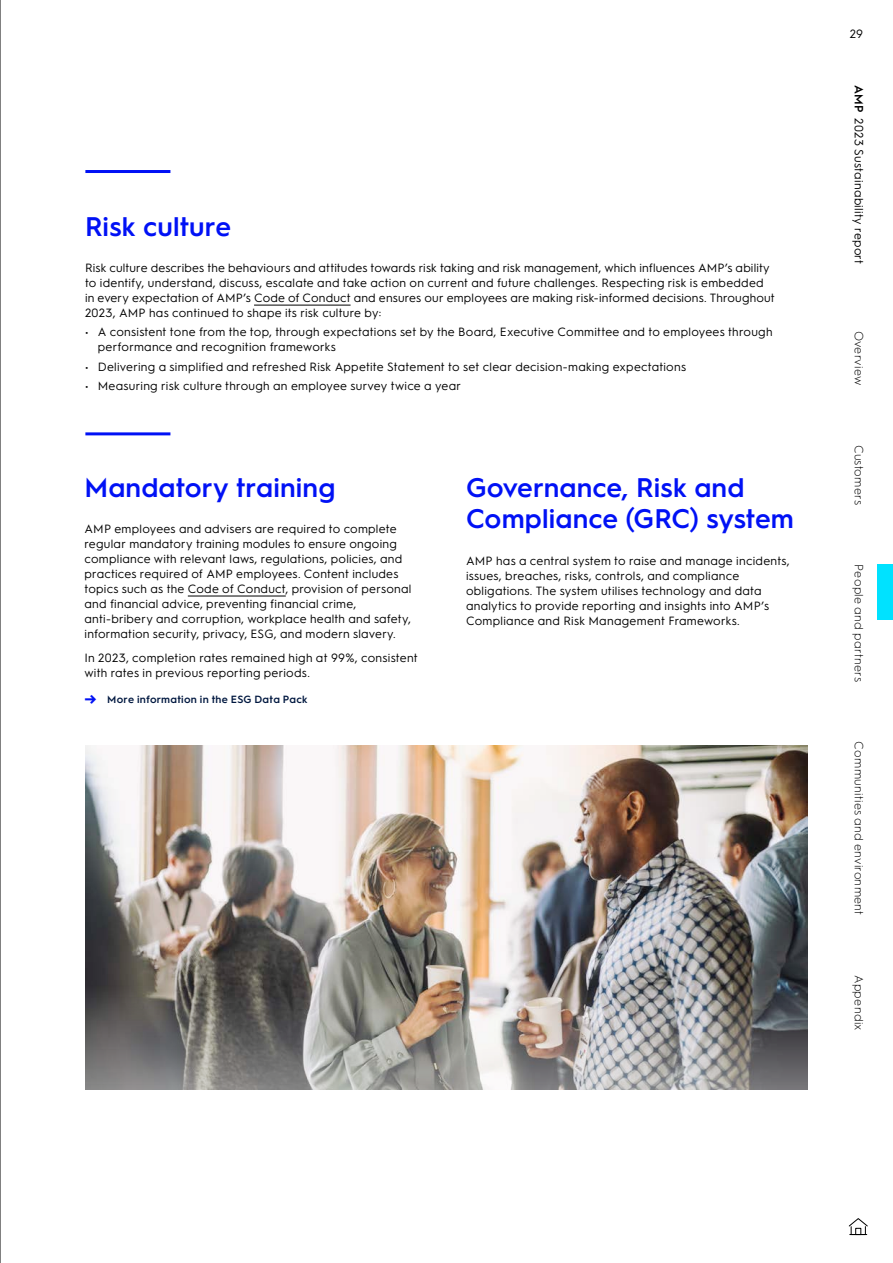
<style>
.page{position:relative;width:893px;height:1263px;background:#fff}
.page>*{position:absolute;margin:0;border:0;box-sizing:border-box;transform-origin:0 0}
.t1{font:600 27px/31.5px "Hurme Geometric Sans 1";letter-spacing:.005em;color:#0011f5}
.t2{font:12px/15px "Hurme Geometric Sans 1";letter-spacing:.02em;color:#000}
.t3{font:300 12px "Hurme Geometric Sans 1";letter-spacing:.02em;color:#000}
.t4{font:600 10.5px "Hurme Geometric Sans 1";letter-spacing:.025em;color:#001840}
.s1{font-size:18px;color:#0011f5}
.s2{font-weight:600}
</style>
<div class="page">
<hr style="left:254px;top:305px;width:97px;height:1px;background:#000">
<hr style="left:85px;top:170px;width:85px;height:3px;background:#0011f5">
<hr style="left:85px;top:432px;width:85px;height:3px;background:#0011f5">
<hr style="left:188px;top:596px;width:98px;height:1px;background:#000">
<img style="left:85px;top:745px;width:723px;height:345px">
<img style="left:85px;top:801px;width:722px;height:289px">
<div style="left:878px;top:564px;width:15px;height:56px;background:#00e2ff"></div>
<hr style="left:0;top:0;width:1px;height:1263px;background:#000">
<svg style="left:848px;top:1218px;width:20px;height:17px"></svg>
<h1 class="t1" style="left:85px;top:209px;width:148px">Risk culture</h1>
<p class="t2" style="left:85px;top:260px;width:691px">Risk culture describes the behaviours and attitudes towards risk taking and risk management, which influences AMP’s ability to identify, understand, discuss, escalate and take action on current and future challenges. Respecting risk is embedded in every expectation of AMP’s Code of Conduct and ensures our employees are making risk-informed decisions. Throughout 2023, AMP has continued to shape its risk culture by:</p>
<p class="t2" style="left:98px;top:324px;width:676px;text-indent:-13px">• A consistent tone from the top, through expectations set by the Board, Executive Committee and to employees through performance and recognition frameworks</p>
<p class="t2" style="left:85px;top:358px;width:603px">• Delivering a simplified and refreshed Risk Appetite Statement to set clear decision-making expectations</p>
<p class="t2" style="left:85px;top:377px;width:378px">• Measuring risk culture through an employee survey twice a year</p>
<h1 class="t1" style="left:85px;top:470px;width:252px">Mandatory training</h1>
<p class="t2" style="left:85px;top:520px;width:328px">AMP employees and advisers are required to complete regular mandatory training modules to ensure ongoing compliance with relevant laws, regulations, policies, and practices required of AMP employees. Content includes topics such as the Code of Conduct, provision of personal and financial advice, preventing financial crime, anti-bribery and corruption, workplace health and safety, information security, privacy, ESG, and modern slavery.</p>
<p class="t2" style="left:85px;top:649px;width:335px">In 2023, completion rates remained high at 99%, consistent with rates in previous reporting periods.</p>
<p class="t4" style="left:85px;top:692px;width:225px"><span class="s1">→</span> More information in the ESG Data Pack</p>
<h1 class="t1" style="left:466px;top:470px;width:329px">Governance, Risk and<br>Compliance (GRC) system</h1>
<p class="t2" style="left:466px;top:552px;width:325px">AMP has a central system to raise and manage incidents, issues, breaches, risks, controls, and compliance obligations. The system utilises technology and data analytics to provide reporting and insights into AMP’s Compliance and Risk Management Frameworks.</p>
<p class="t2" style="left:850px;top:26px;width:15px">29</p>
<p class="t2" style="left:867px;top:85px;width:181px;rotate:90deg"><span class="s2">AMP</span> 2023 Sustainability report</p>
<p class="t3" style="left:867px;top:331px;width:56px;rotate:90deg">Overview</p>
<p class="t3" style="left:867px;top:445px;width:61px;rotate:90deg">Customers</p>
<p class="t3" style="left:867px;top:564px;width:119px;rotate:90deg">People and partners</p>
<p class="t3" style="left:867px;top:741px;width:175px;rotate:90deg">Communities and environment</p>
<p class="t3" style="left:867px;top:975px;width:57px;rotate:90deg">Appendix</p>
</div>
